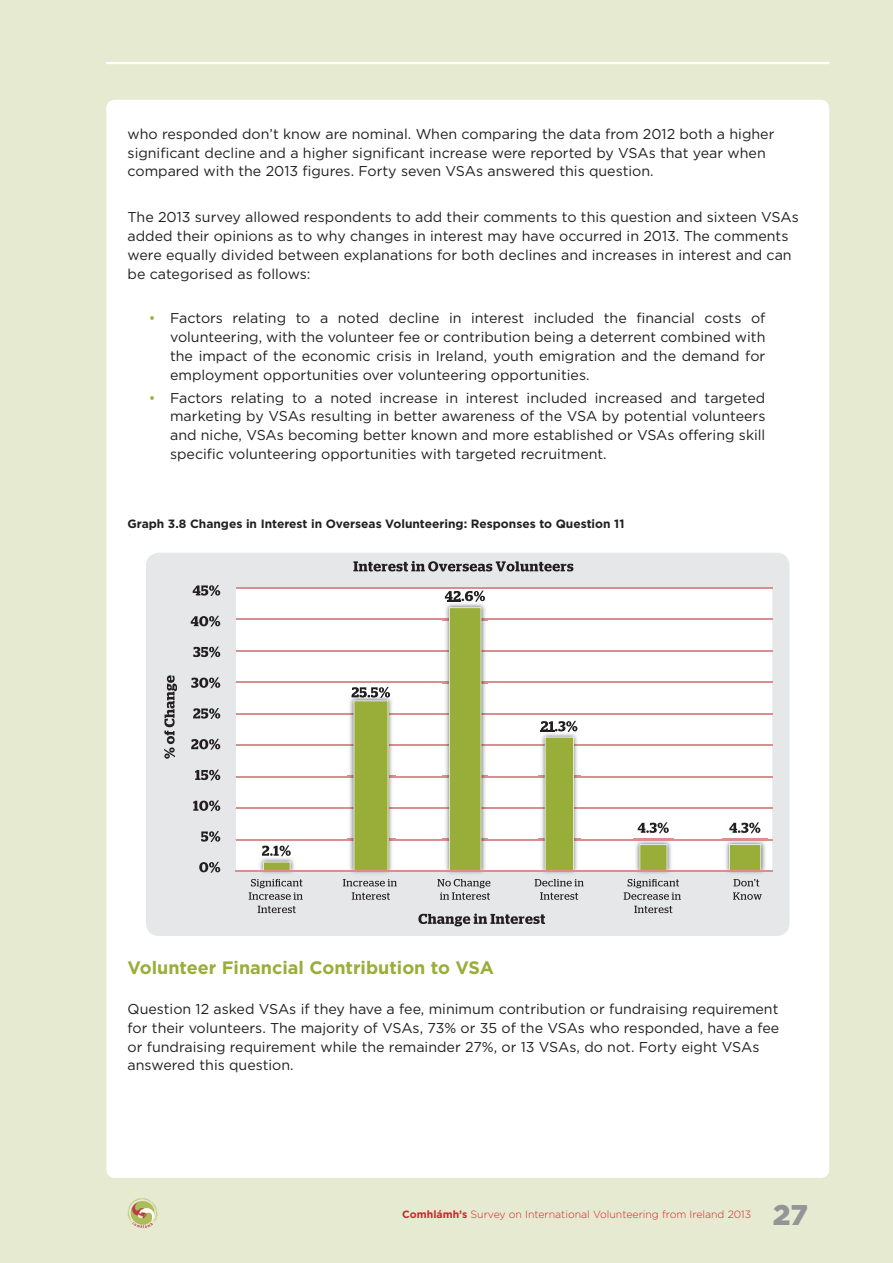
<style>
.page{position:relative;width:893px;height:1263px;background:#e6ead0}
.page>*{position:absolute;margin:0;border:0;box-sizing:border-box;transform-origin:0 0}
.t1{font:900 28.5px "Gotham";color:#939598}
.heading_bold_12_14{font:700 18px "Gotham";color:#99ae39}
.t2{font:14.25px/18.8px "Gotham";color:#231f20}
.caption_heading{font:700 12px "Gotham";color:#231f20}
.t3{font:300 10.5px "Gotham";color:#d1232a}
.s1{color:#99ae39}
.s2{font-weight:700}
</style>
<div class="page">
<div style="left:106px;top:100px;width:723px;height:1078px;background:#fff;border-radius:9px"></div>
<div style="left:146px;top:553px;width:643px;height:383px;background:#e6e7e9"></div>
<div style="left:237px;top:588px;width:535px;height:283px;background:#fff"></div>
<hr style="left:236px;top:587px;width:536px;height:2px;background:#d98f90">
<hr style="left:236px;top:619px;width:536px;height:1px;background:#d98f90">
<hr style="left:236px;top:650px;width:536px;height:2px;background:#d98f90">
<hr style="left:236px;top:713px;width:536px;height:1px;background:#d98f90">
<hr style="left:236px;top:776px;width:536px;height:1px;background:#d98f90">
<hr style="left:236px;top:870px;width:536px;height:2px;background:#d98f90">
<svg style="left:193px;top:585px;width:27px;height:11px"></svg>
<svg style="left:191px;top:616px;width:29px;height:11px"></svg>
<svg style="left:193px;top:646px;width:27px;height:11px"></svg>
<svg style="left:191px;top:677px;width:29px;height:11px"></svg>
<svg style="left:193px;top:708px;width:27px;height:11px"></svg>
<svg style="left:191px;top:739px;width:29px;height:11px"></svg>
<svg style="left:195px;top:769px;width:25px;height:11px"></svg>
<svg style="left:193px;top:800px;width:27px;height:11px"></svg>
<svg style="left:201px;top:831px;width:19px;height:11px"></svg>
<svg style="left:199px;top:862px;width:21px;height:11px"></svg>
<svg style="left:164px;top:675px;width:13px;height:84px"></svg>
<svg style="left:353px;top:561px;width:220px;height:10px;background:#8e8c8e"></svg>
<svg style="left:418px;top:913px;width:127px;height:13px;background:#9b9a9c"></svg>
<hr style="left:236px;top:839px;width:536px;height:1px;background:#d98f90">
<hr style="left:236px;top:807px;width:536px;height:2px;background:#d98f90">
<hr style="left:236px;top:744px;width:536px;height:2px;background:#d98f90">
<hr style="left:236px;top:682px;width:536px;height:1px;background:#d98f90">
<svg style="left:249px;top:879px;width:54px;height:21px"></svg>
<svg style="left:258px;top:906px;width:38px;height:7px"></svg>
<svg style="left:733px;top:879px;width:26px;height:7px"></svg>
<svg style="left:733px;top:892px;width:29px;height:8px"></svg>
<svg style="left:638px;top:822px;width:31px;height:11px"></svg>
<svg style="left:624px;top:879px;width:57px;height:21px"></svg>
<svg style="left:634px;top:906px;width:38px;height:7px"></svg>
<svg style="left:729px;top:822px;width:31px;height:11px"></svg>
<svg style="left:535px;top:879px;width:49px;height:7px"></svg>
<svg style="left:540px;top:892px;width:38px;height:8px"></svg>
<svg style="left:437px;top:879px;width:53px;height:21px"></svg>
<svg style="left:343px;top:879px;width:54px;height:7px"></svg>
<svg style="left:352px;top:892px;width:38px;height:8px"></svg>
<img style="left:257px;top:856px;width:40px;height:21px">
<svg style="left:263px;top:862px;width:27px;height:9px"></svg>
<img style="left:633px;top:838px;width:41px;height:39px">
<img style="left:633px;top:839px;width:41px;height:1px">
<svg style="left:639px;top:844px;width:28px;height:27px"></svg>
<img style="left:723px;top:838px;width:45px;height:39px">
<img style="left:723px;top:839px;width:45px;height:1px">
<svg style="left:729px;top:844px;width:32px;height:27px"></svg>
<img style="left:538px;top:730px;width:42px;height:147px">
<img style="left:538px;top:807px;width:42px;height:2px">
<img style="left:538px;top:744px;width:42px;height:2px">
<svg style="left:541px;top:721px;width:36px;height:150px;background:#a9b667"></svg>
<img style="left:443px;top:609px;width:45px;height:268px">
<svg style="left:445px;top:591px;width:40px;height:280px;background:#a8b663"></svg>
<img style="left:347px;top:694px;width:48px;height:183px">
<img style="left:347px;top:807px;width:48px;height:2px">
<img style="left:347px;top:744px;width:48px;height:2px">
<svg style="left:352px;top:687px;width:38px;height:184px;background:#9faf50"></svg>
<hr style="left:235px;top:871px;width:538px;height:1px;background:#d98f90">
<svg style="left:262px;top:845px;width:29px;height:11px"></svg>
<hr style="left:107px;top:62px;width:721px;height:2px;background:#fff">
<svg style="left:127px;top:1198px;width:31px;height:30px"></svg>
<p class="t2" style="left:128px;top:124px;width:648px">who responded don’t know are nominal. When comparing the data from 2012 both a higher significant decline and a higher significant increase were reported by VSAs that year when compared with the 2013 figures. Forty seven VSAs answered this question.</p>
<p class="t2" style="left:128px;top:208px;width:673px">The 2013 survey allowed respondents to add their comments to this question and sixteen VSAs added their opinions as to why changes in interest may have occurred in 2013. The comments were equally divided between explanations for both declines and increases in interest and can be categorised as follows:</p>
<p class="t2" style="left:170px;top:309px;width:597px;text-align:justify;text-indent:-21px"><span class="s1">•</span> Factors relating to a noted decline in interest included the financial costs of volunteering, with the volunteer fee or contribution being a deterrent combined with the impact of the economic crisis in Ireland, youth emigration and the demand for employment opportunities over volunteering opportunities.</p>
<p class="t2" style="left:170px;top:388px;width:597px;text-align:justify;text-indent:-21px"><span class="s1">•</span> Factors relating to a noted increase in interest included increased and targeted marketing by VSAs resulting in better awareness of the VSA by potential volunteers and niche, VSAs becoming better known and more established or VSAs offering skill specific volunteering opportunities with targeted recruitment.</p>
<p class="caption_heading" style="left:128px;top:516px;width:498px">Graph 3.8 Changes in Interest in Overseas Volunteering: Responses to Question 11</p>
<p class="heading_bold_12_14" style="left:128px;top:956px;width:368px">Volunteer Financial Contribution to VSA</p>
<p class="t2" style="left:128px;top:999px;width:653px">Question 12 asked VSAs if they have a fee, minimum contribution or fundraising requirement for their volunteers. The majority of VSAs, 73% or 35 of the VSAs who responded, have a fee or fundraising requirement while the remainder 27%, or 13 VSAs, do not. Forty eight VSAs answered this question.</p>
<p class="t3" style="left:402px;top:1208px;width:351px"><span class="s2">Comhlámh’s</span> Survey on International Volunteering from Ireland 2013</p>
<h1 class="t1" style="left:773px;top:1195px;width:37px">27</h1>
</div>
